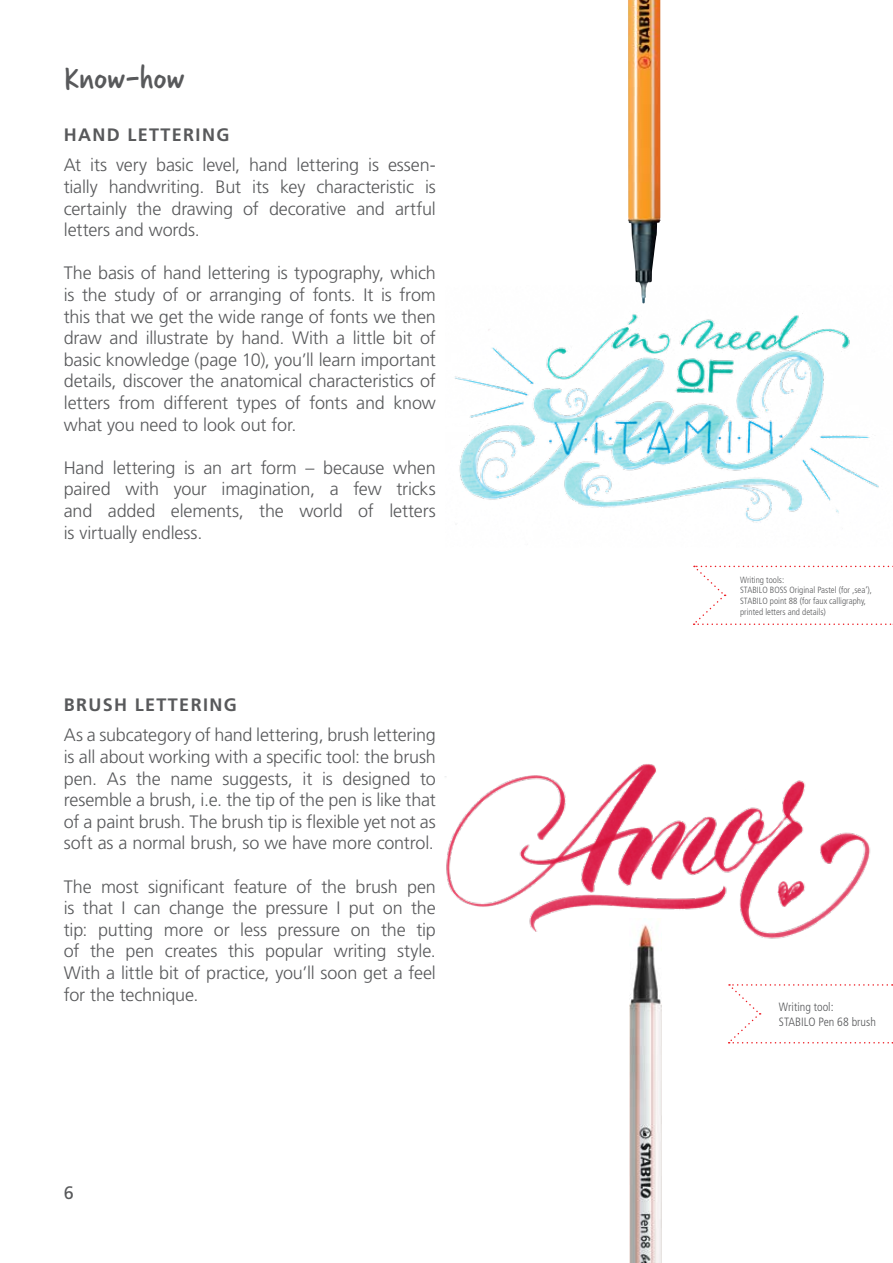
<style>
.page{position:relative;width:893px;height:1263px;background:#fff}
.page>*{position:absolute;margin:0;border:0;box-sizing:border-box;transform-origin:0 0}
.t1{font:36px "Verveine Corp";color:#58595b}
.t2{font:300 18px/21.6px "Frutiger LT Std";letter-spacing:-.01em;color:#58595b;text-align:justify}
.t3{font:700 18px "Frutiger LT Std";letter-spacing:.075em;color:#58595b}
.t4{font:18px "Frutiger LT Std";color:#58595b}
.t5{font:300 condensed 12px/14.4px "Frutiger LT Std";color:#58595b}
.t6{font:300 condensed 9px/10.8px "Frutiger LT Std";color:#58595b}
</style>
<div class="page">
<img style="left:628px;top:0;width:32px;height:285px">
<img style="left:630px;top:946px;width:32px;height:317px">
<svg style="left:693px;top:566px;width:200px;height:59px"></svg>
<svg style="left:728px;top:984px;width:165px;height:59px"></svg>
<img style="left:445px;top:764px;width:426px;height:182px">
<img style="left:455px;top:285px;width:424px;height:238px">
<h1 class="t1" style="left:64px;top:53px;width:122px">Know-how</h1>
<p class="t3" style="left:64px;top:124px;width:167px">HAND LETTERING</p>
<p class="t2" style="left:64px;top:155px;width:374px">At its very basic level, hand lettering is essen&shy;tially handwriting. But its key characteristic is certainly the drawing of decorative and artful letters and words.</p>
<p class="t2" style="left:64px;top:263px;width:374px">The basis of hand lettering is typography, which is the study of or arranging of fonts. It is from this that we get the wide range of fonts we then draw and illustrate by hand. With a little bit of basic knowledge (page 10), you’ll learn important details, discover the anatomical characteristics of letters from different types of fonts and know what you need to look out for.</p>
<p class="t2" style="left:64px;top:457px;width:374px">Hand lettering is an art form – because when paired with your imagination, a few tricks and added elements, the world of letters is virtually endless.</p>
<p class="t3" style="left:64px;top:694px;width:174px">BRUSH LETTERING</p>
<p class="t2" style="left:64px;top:725px;width:374px">As a subcategory of hand lettering, brush lettering is all about working with a specific tool: the brush pen. As the name suggests, it is designed to resemble a brush, i.e. the tip of the pen is like that of a paint brush. The brush tip is flexible yet not as soft as a normal brush, so we have more control.</p>
<p class="t2" style="left:64px;top:876px;width:374px">The most significant feature of the brush pen is that I can change the pressure I put on the tip: putting more or less pressure on the tip of the pen creates this popular writing style.<br>With a little bit of practice, you’ll soon get a feel for the technique.</p>
<p class="t4" style="left:64px;top:1182px;width:12px">6</p>
<p class="t6" style="left:740px;top:574px;width:133px">Writing tools:<br>STABILO BOSS Original Pastel (for ‚sea‘),<br>STABILO point 88 (for faux calligraphy, printed letters and details)</p>
<p class="t5" style="left:779px;top:1000px;width:98px">Writing tool:<br>STABILO Pen 68 brush</p>
</div>
